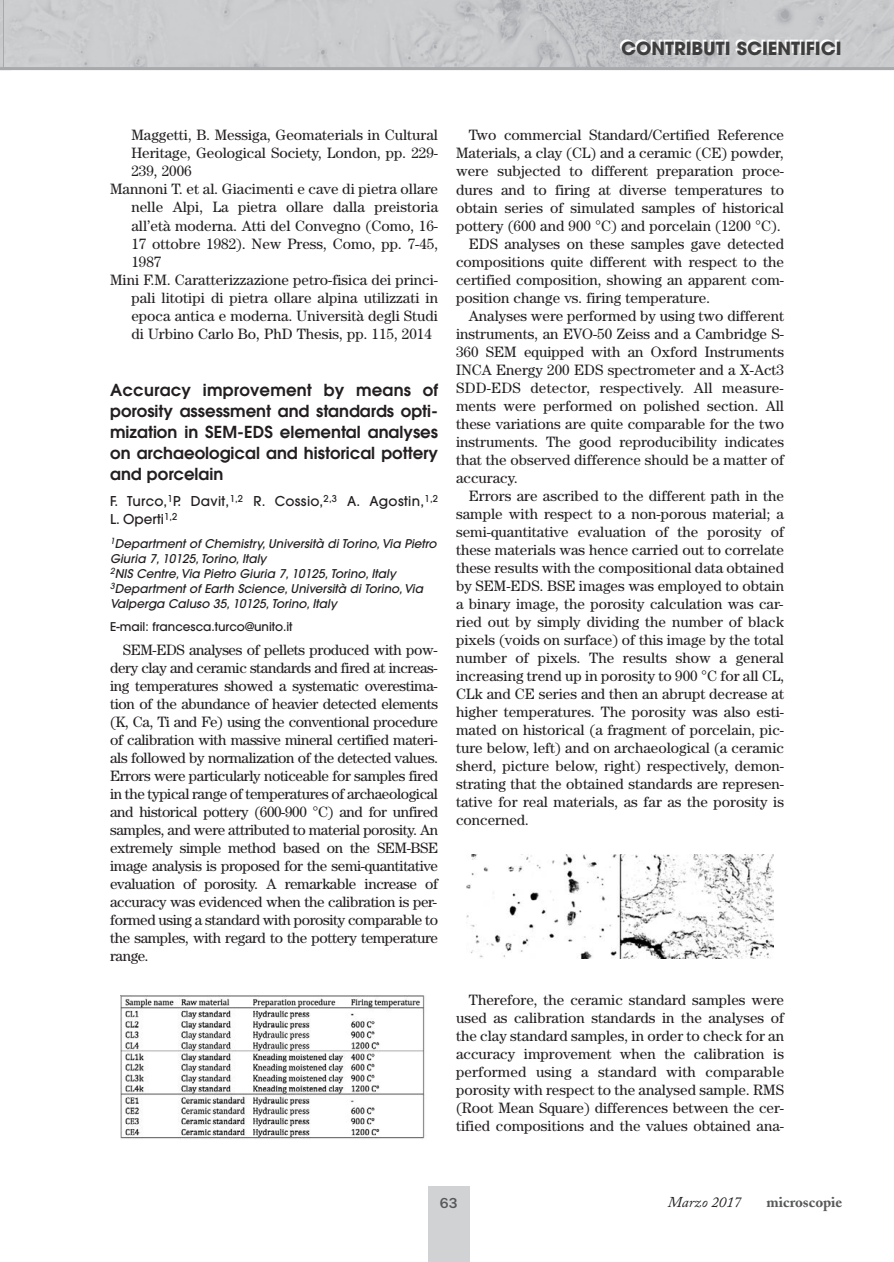
<style>
.page{position:relative;width:894px;height:1262px;background:#fff}
.page>*{position:absolute;margin:0;border:0;box-sizing:border-box;transform-origin:0 0}
.t1{font:700 18px "Avant Garde";color:#3e3e3f}
.t2{font:600 16.5px/21px "Avant Garde";color:#231f20;text-align:justify}
.t3{font:15px/18px "Century";color:#231f20;text-align:justify}
.t4{font:700 15px "Adobe Caslon";color:#57585a}
.t5{font:italic 15px "Adobe Caslon";color:#231f20}
.t6{font:500 15px "Franklin Gothic";color:#57585a}
.t7{font:500 13.5px/18px "Avant Garde";letter-spacing:.02em;color:#231f20}
.t8{font:italic 500 12px/15px "Avant Garde";color:#231f20}
.t9{font:500 12px "Avant Garde";color:#231f20}
</style>
<div class="page">
<div style="left:428px;top:1187px;width:41px;height:75px;background:#d1d2d4"></div>
<img style="left:121px;top:996px;width:304px;height:143px">
<img style="left:467px;top:855px;width:306px;height:103px">
<img style="left:3px;top:0;width:891px;height:67px">
<hr style="left:0;top:0;width:3px;height:69px;background:#a8a9ad">
<hr style="left:0;top:67px;width:894px;height:3px;background:#a8a9ad">
<p class="t1" style="left:621px;top:42px;width:222px">CONTRIBUTI SCIENTIFICI</p>
<p class="t3" style="left:131px;top:128px;width:308px">Maggetti, B. Messiga, Geomaterials in Cultural</p>
<p class="t3" style="left:131px;top:146px;width:308px">Heritage, Geological Society, London, pp. 229-</p>
<p class="t3" style="left:131px;top:164px;width:62px">239, 2006</p>
<p class="t3" style="left:110px;top:182px;width:329px">Mannoni T. et al. Giacimenti e cave di pietra ollare</p>
<p class="t3" style="left:131px;top:200px;width:308px">nelle Alpi, La pietra ollare dalla preistoria</p>
<p class="t3" style="left:131px;top:218px;width:308px">all’età moderna. Atti del Convegno (Como, 16-</p>
<p class="t3" style="left:131px;top:236px;width:308px">17 ottobre 1982). New Press, Como, pp. 7-45,</p>
<p class="t3" style="left:131px;top:254px;width:31px">1987</p>
<p class="t3" style="left:110px;top:272px;width:329px">Mini F.M. Caratterizzazione petro-fisica dei princi-</p>
<p class="t3" style="left:131px;top:290px;width:308px">pali litotipi di pietra ollare alpina utilizzati in</p>
<p class="t3" style="left:131px;top:308px;width:308px">epoca antica e moderna. Università degli Studi</p>
<p class="t3" style="left:131px;top:326px;width:302px">di Urbino Carlo Bo, PhD Thesis, pp. 115, 2014</p>
<p class="t2" style="left:110px;top:380px;width:330px">Accuracy improvement by means of porosity assessment and standards opti&shy;mization in SEM-EDS elemental analyses on archaeological and historical pottery and porcelain</p>
<p class="t7" style="left:110px;top:493px;width:329px">F. Turco,<sup>1</sup>P. Davit,<sup>1,2</sup> R. Cossio,<sup>2,3</sup> A. Agostin,<sup>1,2<br></sup>L. Operti<sup>1,2</sup></p>
<p class="t8" style="left:110px;top:537px;width:328px"><sup>1</sup>Department of Chemistry, Università di Torino, Via Pietro Giuria 7, 10125, Torino, Italy<br><sup>2</sup>NIS Centre, Via Pietro Giuria 7, 10125, Torino, Italy <sup>3</sup>Department of Earth Science, Università di Torino, Via Valperga Caluso 35, 10125, Torino, Italy</p>
<p class="t9" style="left:110px;top:622px;width:184px">E-mail: francesca.turco@unito.it</p>
<p class="t3" style="left:110px;top:643px;width:330px;text-indent:13px">SEM-EDS analyses of pellets produced with pow&shy;dery clay and ceramic standards and fired at increas&shy;ing temperatures showed a systematic overestima&shy;tion of the abundance of heavier detected elements (K, Ca, Ti and Fe) using the conventional procedure of calibration with massive mineral certified materi&shy;als followed by normalization of the detected values.<br>Errors were particularly noticeable for samples fired in the typical range of temperatures of archaeological and historical pottery (600-900 °C) and for unfired samples, and were attributed to material porosity. An extremely simple method based on the SEM-BSE image analysis is proposed for the semi-quantitative evaluation of porosity. A remarkable increase of accuracy was evidenced when the calibration is per&shy;formed using a standard with porosity comparable to the samples, with regard to the pottery temperature range.</p>
<p class="t3" style="left:469px;top:128px;width:317px">Two commercial Standard/Certified Reference</p>
<p class="t3" style="left:456px;top:146px;width:329px">Materials, a clay (CL) and a ceramic (CE) powder,</p>
<p class="t3" style="left:456px;top:164px;width:329px">were subjected to different preparation proce-</p>
<p class="t3" style="left:456px;top:182px;width:329px">dures and to firing at diverse temperatures to</p>
<p class="t3" style="left:456px;top:200px;width:329px">obtain series of simulated samples of historical</p>
<p class="t3" style="left:456px;top:218px;width:326px">pottery (600 and 900 °C) and porcelain (1200 °C).</p>
<p class="t3" style="left:469px;top:236px;width:317px">EDS analyses on these samples gave detected</p>
<p class="t3" style="left:456px;top:254px;width:329px">compositions quite different with respect to the</p>
<p class="t3" style="left:456px;top:272px;width:329px">certified composition, showing an apparent com-</p>
<p class="t3" style="left:456px;top:290px;width:256px">position change vs. firing temperature.</p>
<p class="t3" style="left:469px;top:308px;width:317px">Analyses were performed by using two different</p>
<p class="t3" style="left:456px;top:326px;width:330px">instruments, an EVO-50 Zeiss and a Cambridge S-</p>
<p class="t3" style="left:456px;top:344px;width:329px">360 SEM equipped with an Oxford Instruments</p>
<p class="t3" style="left:456px;top:362px;width:329px">INCA Energy 200 EDS spectrometer and a X-Act3</p>
<p class="t3" style="left:456px;top:380px;width:329px">SDD-EDS detector, respectively. All measure-</p>
<p class="t3" style="left:456px;top:398px;width:330px">ments were performed on polished section. All</p>
<p class="t3" style="left:456px;top:416px;width:330px">these variations are quite comparable for the two</p>
<p class="t3" style="left:456px;top:434px;width:329px">instruments. The good reproducibility indicates</p>
<p class="t3" style="left:456px;top:452px;width:330px">that the observed difference should be a matter of</p>
<p class="t3" style="left:456px;top:470px;width:63px">accuracy.</p>
<p class="t3" style="left:469px;top:488px;width:317px">Errors are ascribed to the different path in the</p>
<p class="t3" style="left:456px;top:506px;width:329px">sample with respect to a non-porous material; a</p>
<p class="t3" style="left:456px;top:524px;width:329px">semi-quantitative evaluation of the porosity of</p>
<p class="t3" style="left:456px;top:542px;width:329px">these materials was hence carried out to correlate</p>
<p class="t3" style="left:456px;top:560px;width:330px">these results with the compositional data obtained</p>
<p class="t3" style="left:456px;top:578px;width:329px">by SEM-EDS. BSE images was employed to obtain</p>
<p class="t3" style="left:456px;top:596px;width:329px">a binary image, the porosity calculation was car-</p>
<p class="t3" style="left:456px;top:614px;width:329px">ried out by simply dividing the number of black</p>
<p class="t3" style="left:456px;top:632px;width:329px">pixels (voids on surface) of this image by the total</p>
<p class="t3" style="left:456px;top:650px;width:329px">number of pixels. The results show a general</p>
<p class="t3" style="left:456px;top:668px;width:329px">increasing trend up in porosity to 900 °C for all CL,</p>
<p class="t3" style="left:456px;top:686px;width:329px">CLk and CE series and then an abrupt decrease at</p>
<p class="t3" style="left:456px;top:704px;width:329px">higher temperatures. The porosity was also esti-</p>
<p class="t3" style="left:456px;top:722px;width:329px">mated on historical (a fragment of porcelain, pic-</p>
<p class="t3" style="left:456px;top:740px;width:329px">ture below, left) and on archaeological (a ceramic</p>
<p class="t3" style="left:456px;top:758px;width:329px">sherd, picture below, right) respectively, demon-</p>
<p class="t3" style="left:456px;top:776px;width:329px">strating that the obtained standards are represen-</p>
<p class="t3" style="left:456px;top:794px;width:329px">tative for real materials, as far as the porosity is</p>
<p class="t3" style="left:456px;top:812px;width:74px">concerned.</p>
<p class="t3" style="left:456px;top:992px;width:330px;text-indent:13px">Therefore, the ceramic standard samples were used as calibration standards in the analyses of the clay standard samples, in order to check for an accuracy improvement when the calibration is performed using a standard with comparable porosity with respect to the analysed sample. RMS (Root Mean Square) differences between the cer&shy;tified compositions and the values obtained ana-</p>
<p class="t6" style="left:440px;top:1194px;width:19px">63</p>
<p class="t5" style="left:668px;top:1196px;width:75px">Marzo 2017</p>
<p class="t4" style="left:766px;top:1195px;width:77px">microscopie</p>
</div>
